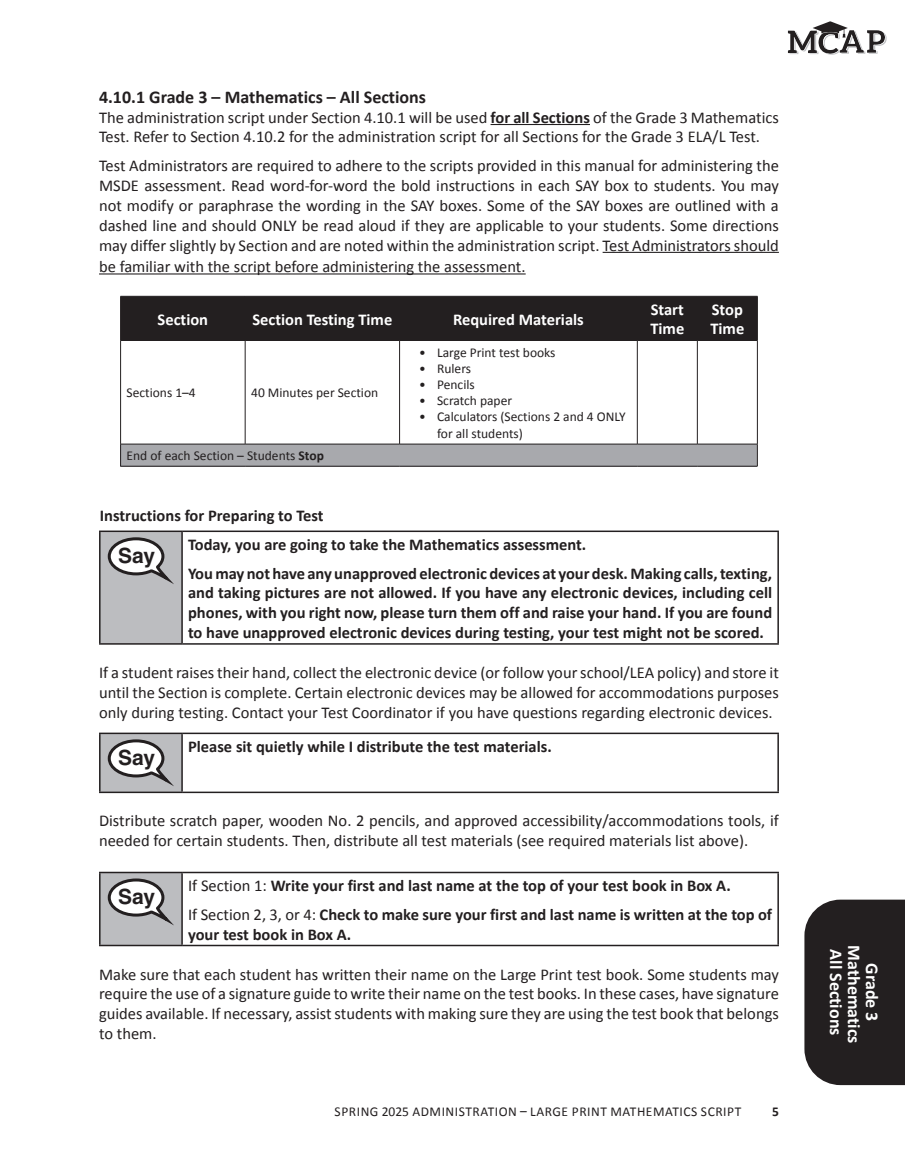
<style>
.page{position:relative;width:905px;height:1175px;background:#fff}
.page>*{position:absolute;margin:0;border:0;box-sizing:border-box;transform-origin:0 0}
.t1{font:700 21px "Helvetica LT Std";letter-spacing:-.01em;color:#231f20}
.H3_numbers{font:700 18px "Calibri";color:#231f20}
.t2{font:700 18px/18px "Calibri";color:#fff;text-align:center}
.Main_Body_Text_-_After_Table{font:16.5px/19.8px "Calibri";color:#231f20;text-align:justify}
.Main_Body_Text{font:16.5px/19.8px "Calibri";color:#231f20}
.SAY_text_Bold{font:700 16.5px/19.8px "Calibri";color:#231f20;text-align:justify}
.Table_Head{font:700 16.5px/19.8px "Calibri";color:#fff}
.H3_NoTOC{font:700 16.5px "Calibri";color:#231f20}
.Table_Text{font:13.5px/16.2px "Calibri";color:#231f20}
.Table_Text-2{font:13.5px "Calibri";letter-spacing:.04em;color:#231f20}
.t3{font:700 13.5px "Calibri";color:#231f20}
.s1{font-weight:700}
.s2{font-weight:400}
</style>
<div class="page">
<svg style="left:804px;top:899px;width:100px;height:186px;background:#2e2a2b"></svg>
<svg style="left:788px;top:21px;width:98px;height:34px"></svg>
<hr style="left:490px;top:124px;width:100px;height:1px;background:#231f20">
<hr style="left:602px;top:252px;width:177px;height:1px;background:#231f20">
<hr style="left:99px;top:273px;width:426px;height:1px;background:#231f20">
<div style="left:121px;top:297px;width:636px;height:43px;background:#231f20"></div>
<div style="left:121px;top:444px;width:636px;height:22px;background:#a8a9ad"></div>
<svg style="left:120px;top:445px;width:1px;height:21px"></svg>
<svg style="left:757px;top:444px;width:1px;height:22px"></svg>
<hr style="left:120px;top:466px;width:125px;height:1px;background:#231f20">
<hr style="left:245px;top:466px;width:154px;height:1px;background:#231f20">
<hr style="left:399px;top:466px;width:238px;height:1px;background:#231f20">
<hr style="left:637px;top:466px;width:60px;height:1px;background:#231f20">
<hr style="left:697px;top:466px;width:60px;height:1px;background:#231f20">
<hr style="left:120px;top:296px;width:125px;height:1px;background:#231f20">
<hr style="left:120px;top:296px;width:1px;height:44px;background:#231f20">
<hr style="left:245px;top:296px;width:154px;height:1px;background:#231f20">
<hr style="left:245px;top:296px;width:1px;height:44px;background:#231f20">
<hr style="left:399px;top:296px;width:238px;height:1px;background:#231f20">
<hr style="left:399px;top:296px;width:1px;height:44px;background:#231f20">
<hr style="left:637px;top:296px;width:60px;height:1px;background:#231f20">
<hr style="left:637px;top:296px;width:1px;height:44px;background:#231f20">
<hr style="left:697px;top:296px;width:60px;height:1px;background:#231f20">
<hr style="left:697px;top:296px;width:1px;height:44px;background:#231f20">
<hr style="left:757px;top:296px;width:1px;height:44px;background:#231f20">
<hr style="left:120px;top:340px;width:125px;height:1px;background:#231f20">
<hr style="left:120px;top:341px;width:1px;height:103px;background:#231f20">
<hr style="left:245px;top:340px;width:154px;height:1px;background:#231f20">
<hr style="left:245px;top:341px;width:1px;height:103px;background:#231f20">
<hr style="left:245px;top:444px;width:154px;height:1px;background:#231f20">
<hr style="left:399px;top:340px;width:238px;height:1px;background:#231f20">
<hr style="left:399px;top:341px;width:1px;height:103px;background:#231f20">
<hr style="left:637px;top:340px;width:60px;height:1px;background:#231f20">
<hr style="left:637px;top:341px;width:1px;height:103px;background:#231f20">
<hr style="left:697px;top:340px;width:60px;height:1px;background:#231f20">
<hr style="left:697px;top:341px;width:1px;height:103px;background:#231f20">
<hr style="left:757px;top:341px;width:1px;height:103px;background:#231f20">
<hr style="left:120px;top:444px;width:125px;height:1px;background:#231f20">
<hr style="left:399px;top:444px;width:238px;height:1px;background:#231f20">
<hr style="left:637px;top:444px;width:60px;height:1px;background:#231f20">
<hr style="left:697px;top:444px;width:60px;height:1px;background:#231f20">
<div style="left:100px;top:531px;width:82px;height:113px;background:#bcbdc0"></div>
<hr style="left:99px;top:530px;width:83px;height:2px;background:#231f20">
<hr style="left:99px;top:532px;width:1px;height:111px;background:#231f20">
<hr style="left:182px;top:530px;width:596px;height:2px;background:#231f20">
<hr style="left:181px;top:532px;width:2px;height:111px;background:#231f20">
<hr style="left:777px;top:532px;width:1px;height:111px;background:#231f20">
<hr style="left:99px;top:643px;width:83px;height:1px;background:#231f20">
<hr style="left:182px;top:643px;width:596px;height:1px;background:#231f20">
<svg style="left:108px;top:537px;width:62px;height:44px"></svg>
<div style="left:100px;top:733px;width:82px;height:59px;background:#bcbdc0"></div>
<hr style="left:99px;top:732px;width:83px;height:2px;background:#231f20">
<hr style="left:99px;top:734px;width:1px;height:57px;background:#231f20">
<hr style="left:182px;top:732px;width:596px;height:2px;background:#231f20">
<hr style="left:181px;top:734px;width:2px;height:57px;background:#231f20">
<hr style="left:777px;top:734px;width:1px;height:57px;background:#231f20">
<hr style="left:99px;top:791px;width:83px;height:2px;background:#231f20">
<hr style="left:182px;top:791px;width:596px;height:2px;background:#231f20">
<svg style="left:108px;top:739px;width:62px;height:44px"></svg>
<div style="left:100px;top:872px;width:82px;height:73px;background:#bcbdc0"></div>
<hr style="left:99px;top:871px;width:83px;height:2px;background:#231f20">
<hr style="left:99px;top:873px;width:1px;height:71px;background:#231f20">
<hr style="left:182px;top:871px;width:596px;height:2px;background:#231f20">
<hr style="left:181px;top:873px;width:2px;height:71px;background:#231f20">
<hr style="left:777px;top:873px;width:1px;height:71px;background:#231f20">
<hr style="left:99px;top:944px;width:83px;height:2px;background:#231f20">
<hr style="left:182px;top:944px;width:596px;height:2px;background:#231f20">
<svg style="left:108px;top:878px;width:62px;height:44px"></svg>
<h3 class="H3_numbers" style="left:99px;top:84px;width:328px">4.10.1 Grade 3 – Mathematics – All Sections</h3>
<p class="Main_Body_Text" style="left:99px;top:107px;width:681px">The administration script under Section 4.10.1 will be used <span class="s1">for all Sections</span> of the Grade 3 Mathematics<br>Test. Refer to Section 4.10.2 for the administration script for all Sections for the Grade 3 ELA/L Test.</p>
<p class="Main_Body_Text" style="left:99px;top:155px;width:681px;text-align:justify">Test Administrators are required to adhere to the scripts provided in this manual for administering the MSDE assessment. Read word-for-word the bold instructions in each SAY box to students. You may not modify or paraphrase the wording in the SAY boxes. Some of the SAY boxes are outlined with a dashed line and should ONLY be read aloud if they are applicable to your students. Some directions may differ slightly by Section and are noted within the administration script. Test Administrators should</p>
<p class="Main_Body_Text" style="left:99px;top:256px;width:428px">be familiar with the script before administering the assessment.</p>
<p class="Table_Head" style="left:158px;top:309px;width:52px">Section</p>
<p class="Table_Head" style="left:252px;top:309px;width:141px">Section Testing Time</p>
<p class="Table_Head" style="left:453px;top:309px;width:132px">Required Materials</p>
<p class="Table_Head" style="left:650px;top:299px;width:35px">Start<br>Time</p>
<p class="Table_Head" style="left:710px;top:299px;width:35px">Stop<br>Time</p>
<p class="Table_Text" style="left:127px;top:384px;width:71px">Sections 1–4</p>
<p class="Table_Text" style="left:251px;top:384px;width:129px">40 Minutes per Section</p>
<p class="Table_Text" style="left:127px;top:447px;width:199px">End of each Section – Students <span class="s1">Stop</span></p>
<p class="Table_Text" style="left:419px;top:344px;width:138px">• Large Print test books</p>
<p class="Table_Text" style="left:419px;top:360px;width:53px">• Rulers</p>
<p class="Table_Text" style="left:419px;top:376px;width:57px">• Pencils</p>
<p class="Table_Text" style="left:419px;top:392px;width:94px">• Scratch paper</p>
<p class="Table_Text" style="left:437px;top:408px;width:190px;text-indent:-18px">• Calculators (Sections 2 and 4 ONLY for all students)</p>
<h3 class="H3_NoTOC" style="left:100px;top:503px;width:225px">Instructions for Preparing to Test</h3>
<p class="t1" style="left:118px;top:542px;width:38px">Say</p>
<p class="SAY_text_Bold" style="left:188px;top:534px;width:400px">Today, you are going to take the Mathematics assessment.</p>
<p class="SAY_text_Bold" style="left:188px;top:562px;width:585px">You may not have any unapproved electronic devices at your desk. Making calls, texting, and taking pictures are not allowed. If you have any electronic devices, including cell phones, with you right now, please turn them off and raise your hand. If you are found to have unapproved electronic devices during testing, your test might not be scored.</p>
<p class="Main_Body_Text_-_After_Table" style="left:99px;top:662px;width:681px">If a student raises their hand, collect the electronic device (or follow your school/LEA policy) and store it until the Section is complete. Certain electronic devices may be allowed for accommodations purposes only during testing. Contact your Test Coordinator if you have questions regarding electronic devices.</p>
<p class="t1" style="left:118px;top:744px;width:38px">Say</p>
<p class="SAY_text_Bold" style="left:188px;top:735px;width:365px">Please sit quietly while I distribute the test materials.</p>
<p class="Main_Body_Text_-_After_Table" style="left:99px;top:810px;width:681px">Distribute scratch paper, wooden No. 2 pencils, and approved accessibility/accommodations tools, if needed for certain students. Then, distribute all test materials (see required materials list above).</p>
<p class="t1" style="left:118px;top:883px;width:38px">Say</p>
<p class="SAY_text_Bold" style="left:188px;top:875px;width:544px"><span class="s2">If Section 1:</span> Write your first and last name at the top of your test book in Box A.</p>
<p class="SAY_text_Bold" style="left:188px;top:903px;width:585px"><span class="s2">If Section 2, 3, or 4:</span> Check to make sure your first and last name is written at the top of your test book in Box A.</p>
<p class="Main_Body_Text_-_After_Table" style="left:99px;top:963px;width:681px">Make sure that each student has written their name on the Large Print test book. Some students may require the use of a signature guide to write their name on the test books. In these cases, have signature guides available. If necessary, assist students with making sure they are using the test book that belongs to them.</p>
<p class="Table_Text-2" style="left:334px;top:1102px;width:408px">SPRING 2025 ADMINISTRATION – LARGE PRINT MATHEMATICS SCRIPT</p>
<p class="t3" style="left:772px;top:1102px;width:8px">5</p>
<p class="t2" style="left:881px;top:945px;width:100px;rotate:90deg">Grade 3<br>Mathematics<br>All Sections</p>
</div>
